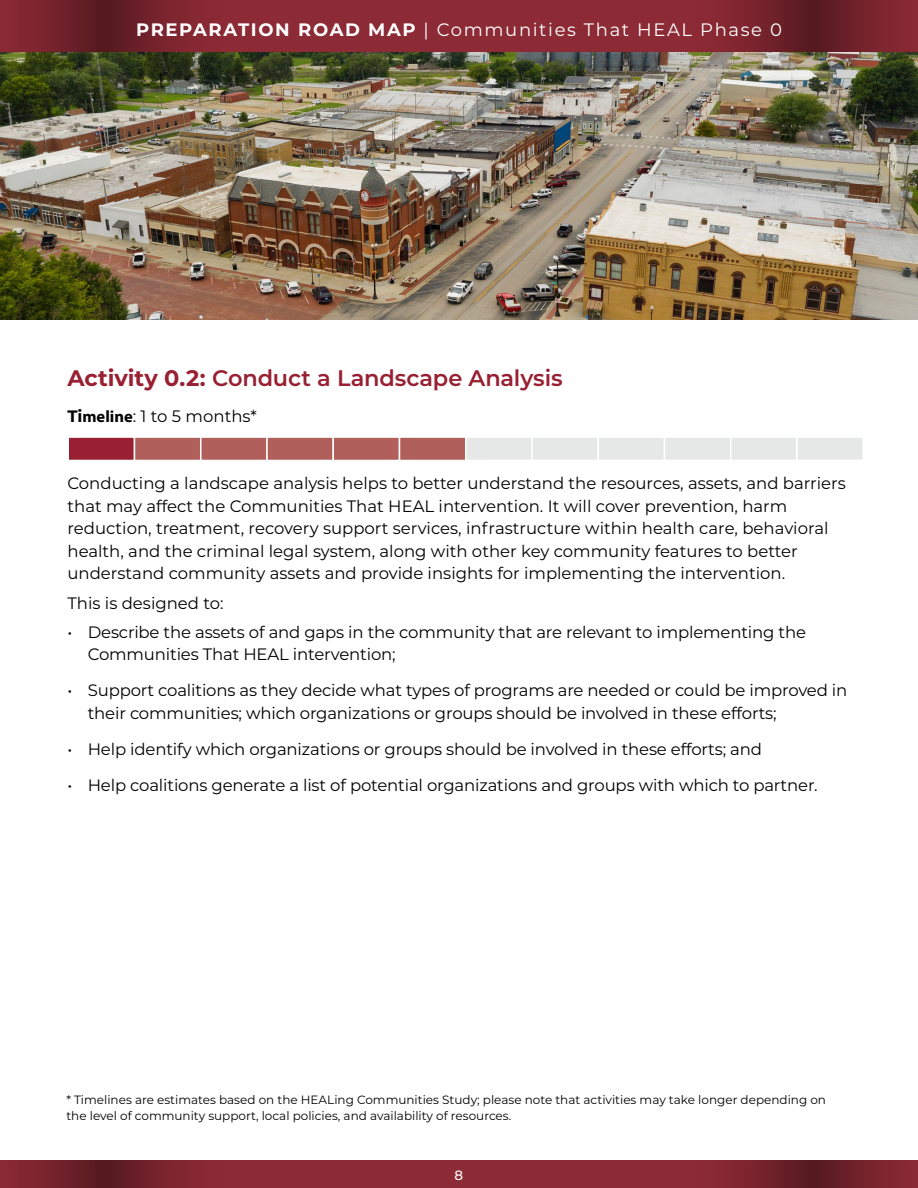
<style>
.page{position:relative;width:918px;height:1188px;background:#fff}
.page>*{position:absolute;margin:0;border:0;box-sizing:border-box;transform-origin:0 0}
.t1{font:600 22.5px "Montserrat";letter-spacing:-.005em;color:#982032}
.t2{font:18px "Montserrat";letter-spacing:.09em;color:#fff}
.Body_1-col{font:16.5px/22.5px "Montserrat";letter-spacing:-.01em;color:#000}
.t3{font:500 13.5px "Montserrat";color:#fff}
.Footnote{font:12px/16.5px "Montserrat";color:#000}
.s1{font-weight:700}
.s2{font-family:"Myriad Pro";font-weight:700}
</style>
<div class="page">
<div style="left:0;top:0;width:918px;height:53px;background:#8c2a35"></div>
<svg style="left:0;top:0;width:237px;height:53px"></svg>
<svg style="left:681px;top:0;width:237px;height:53px"></svg>
<div style="left:0;top:1160px;width:918px;height:28px;background:#8c2a35"></div>
<svg style="left:27px;top:1160px;width:156px;height:28px"></svg>
<svg style="left:735px;top:1160px;width:156px;height:28px"></svg>
<img style="left:0;top:53px;width:918px;height:267px">
<div style="left:68px;top:436px;width:67px;height:25px;background:#982032;border:2px solid #fff"></div>
<div style="left:134px;top:436px;width:67px;height:25px;background:#b05f5a;border:2px solid #fff"></div>
<div style="left:200px;top:436px;width:68px;height:25px;background:#b05f5a;border:2px solid #fff"></div>
<div style="left:266px;top:436px;width:68px;height:25px;background:#b05f5a;border:2px solid #fff"></div>
<div style="left:333px;top:436px;width:67px;height:25px;background:#b05f5a;border:2px solid #fff"></div>
<div style="left:399px;top:436px;width:67px;height:25px;background:#b05f5a;border:2px solid #fff"></div>
<div style="left:465px;top:436px;width:68px;height:25px;background:#e6e8e8;border:2px solid #fff"></div>
<div style="left:531px;top:436px;width:68px;height:25px;background:#e6e8e8;border:2px solid #fff"></div>
<div style="left:598px;top:436px;width:67px;height:25px;background:#e6e8e8;border:2px solid #fff"></div>
<div style="left:664px;top:436px;width:67px;height:25px;background:#e6e8e8;border:2px solid #fff"></div>
<div style="left:730px;top:436px;width:68px;height:25px;background:#e6e8e8;border:2px solid #fff"></div>
<div style="left:796px;top:436px;width:68px;height:25px;background:#e6e8e8;border:2px solid #fff"></div>
<p class="t2" style="left:136px;top:17px;width:647px"><span class="s1">PREPARATION ROAD MAP</span> | Communities That HEAL Phase 0</p>
<h2 class="t1" style="left:68px;top:362px;width:497px"><span class="s1">Activity 0.2:</span> Conduct a Landscape Analysis</h2>
<p class="Body_1-col" style="left:68px;top:404px;width:191px"><span class="s1">Ti</span><span class="s2">meline</span>: 1 to 5 months*</p>
<h2 class="Body_1-col" style="left:68px;top:472px;width:780px">Conducting a landscape analysis helps to better understand the resources, assets, and barriers that may affect the Communities That HEAL intervention. It will cover prevention, harm reduction, treatment, recovery support services, infrastructure within health care, behavioral health, and the criminal legal system, along with other key community features to better understand community assets and provide insights for implementing the intervention.</h2>
<p class="Body_1-col" style="left:68px;top:591px;width:158px">This is designed to:</p>
<p class="Body_1-col" style="left:88px;top:620px;width:720px;text-indent:-20px">• Describe the assets of and gaps in the community that are relevant to implementing the<br>Communities That HEAL intervention;</p>
<p class="Body_1-col" style="left:88px;top:679px;width:761px;text-indent:-20px">• Support coalitions as they decide what types of programs are needed or could be improved in their communities; which organizations or groups should be involved in these efforts;</p>
<p class="Body_1-col" style="left:68px;top:737px;width:696px">• Help identify which organizations or groups should be involved in these efforts; and</p>
<p class="Body_1-col" style="left:68px;top:773px;width:752px">• Help coalitions generate a list of potential organizations and groups with which to partner.</p>
<p class="Footnote" style="left:66px;top:1091px;width:761px">* Timelines are estimates based on the HEALing Communities Study; please note that activities may take longer depending on the level of community support, local policies, and availability of resources.</p>
<p class="t3" style="left:455px;top:1165px;width:10px">8</p>
</div>
